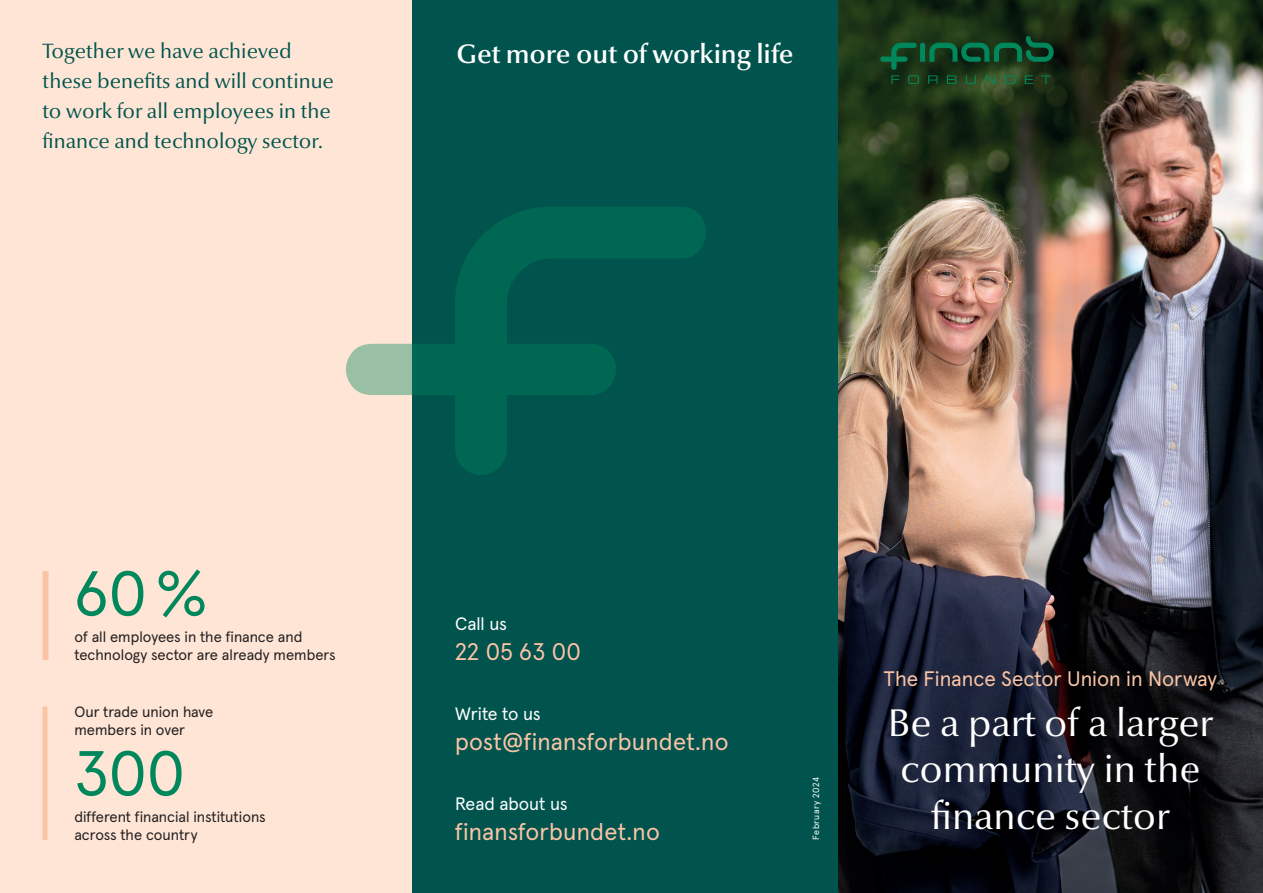
<style>
.page{position:relative;width:1263px;height:893px;background:#fff}
.page>*{position:absolute;margin:0;border:0;box-sizing:border-box;transform-origin:0 0}
.t1{font:63.45px "Apercu";color:#00875c}
.t2{font:39px/46.8px "Optima Nova LT Pro";color:#fff;text-align:center}
.t3{font:600 27px "Optima Nova LT Pro";letter-spacing:-.005em;color:#fff}
.t4{font:24px "Apercu";letter-spacing:.01em;color:#fbc4a6}
.t5{font:21px/30px "Optima Nova LT Pro";color:#00544d}
.t6{font:21px "Apercu";color:#fbc4a6}
.t7{font:18px "Apercu";color:#fff}
.t8{font:15px/18px "Apercu";color:#231f20}
.t9{font:9px "Apercu";letter-spacing:.05em;color:#fff}
</style>
<div class="page">
<img style="left:838px;top:0;width:425px;height:893px">
<div style="left:0;top:0;width:412px;height:893px;background:#fee5d6"></div>
<div style="left:412px;top:0;width:426px;height:893px;background:#00544d"></div>
<svg style="left:346px;top:207px;width:360px;height:268px"></svg>
<svg style="left:880px;top:36px;width:174px;height:48px;background:#164626"></svg>
<div style="left:43px;top:571px;width:6px;height:89px;background:#fbc4a6"></div>
<hr style="left:43px;top:706px;width:4px;height:134px;background:#fbc4a6">
<h3 class="t5" style="left:43px;top:36px;width:293px">Together we have achieved these benefits and will continue to work for all employees in the finance and technology sector.</h3>
<h3 class="t3" style="left:457px;top:37px;width:338px">Get more out of working life</h3>
<h1 class="t1" style="left:74px;top:545px;width:135px">60%</h1>
<p class="t8" style="left:74px;top:626px;width:263px">of all employees in the finance and technology sector are already members</p>
<p class="t8" style="left:74px;top:701px;width:141px">Our trade union have members in over</p>
<h1 class="t1" style="left:74px;top:724px;width:112px">300</h1>
<p class="t8" style="left:74px;top:806px;width:193px">different financial institutions across the country</p>
<p class="t7" style="left:455px;top:610px;width:54px">Call us</p>
<h3 class="t4" style="left:455px;top:633px;width:127px">22 05 63 00</h3>
<p class="t7" style="left:455px;top:700px;width:87px">Write to us</p>
<h3 class="t4" style="left:455px;top:723px;width:275px">post@finansforbundet.no</h3>
<p class="t7" style="left:455px;top:790px;width:114px">Read about us</p>
<h3 class="t4" style="left:455px;top:813px;width:206px">finansforbundet.no</h3>
<p class="t9" style="left:809px;top:840px;width:64px;rotate:-90deg">February 2024</p>
<h3 class="t6" style="left:883px;top:662px;width:335px">The Finance Sector Union in Norway</h3>
<h2 class="t2" style="left:888px;top:699px;width:327px">Be a part of a larger community in the finance sector</h2>
</div>
